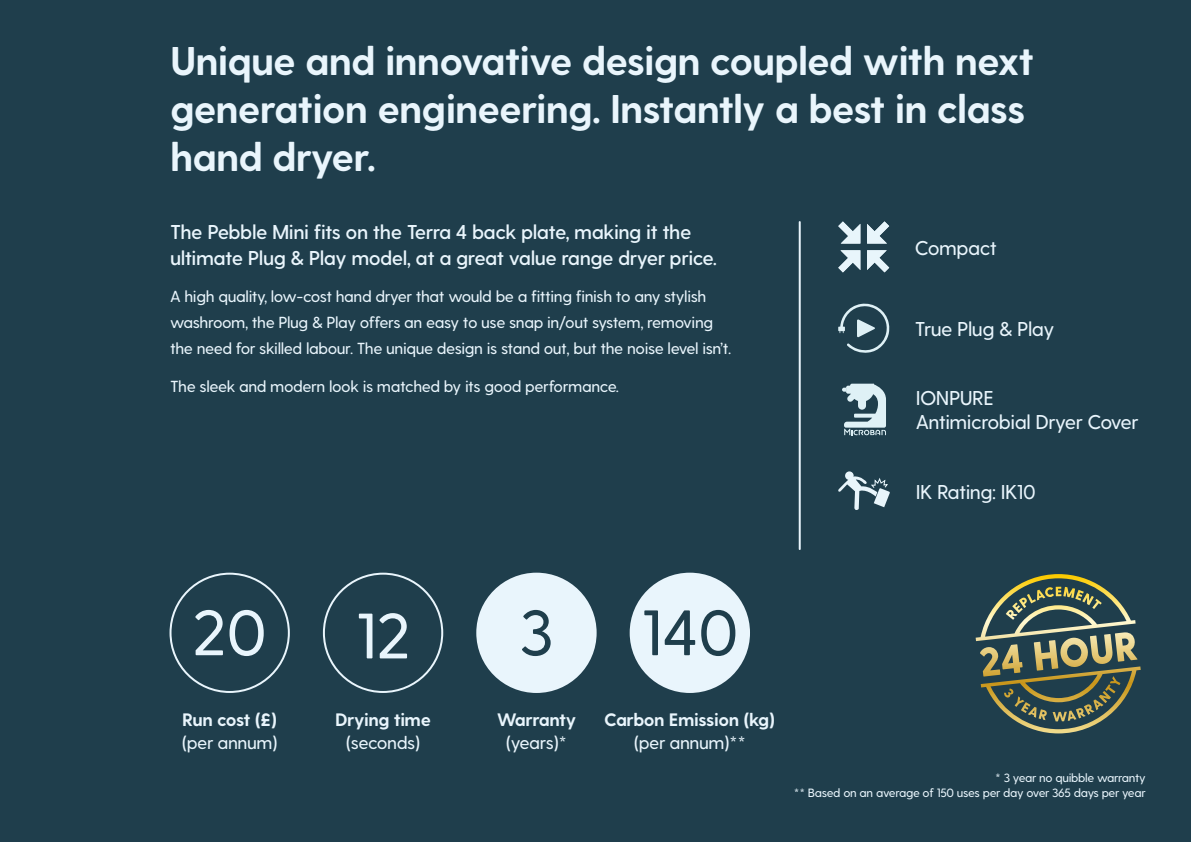
<style>
.page{position:relative;width:1191px;height:842px;background:#1f3e4c}
.page>*{position:absolute;margin:0;border:0;box-sizing:border-box;transform-origin:0 0}
.t1{font:500 64px "Greycliff CF";color:#e9f5fc}
.t2{font:500 64px "Greycliff CF";color:#1f3e4c}
.t3{font:700 40px/48px "Greycliff CF";letter-spacing:-.025em;color:#e9f5fc}
.t4{font:600 20px/26px "Greycliff CF";letter-spacing:-.025em;color:#e9f5fc}
.t5{font:500 20px/24px "Greycliff CF";letter-spacing:-.025em;color:#e9f5fc}
.t6{font:700 18px "Greycliff CF";letter-spacing:-.025em;color:#e9f5fc}
.t7{font:500 18px "Greycliff CF";letter-spacing:-.025em;color:#e9f5fc}
.t8{font:500 16px/26px "Greycliff CF";letter-spacing:-.025em;color:#e9f5fc}
.t9{font:500 12px/14.4px "Greycliff CF";letter-spacing:-.025em;color:#e9f5fc;text-align:right}
</style>
<div class="page">
<hr style="left:798px;top:221px;width:2px;height:329px;background:#e9f5fc">
<div style="left:169px;top:573px;width:121px;height:120px;border:2px solid #e9f5fc;border-radius:50%"></div>
<div style="left:323px;top:573px;width:120px;height:120px;border:2px solid #e9f5fc;border-radius:50%"></div>
<div style="left:477px;top:574px;width:118px;height:118px;background:#e9f5fc;border-radius:50%"></div>
<div style="left:476px;top:573px;width:120px;height:120px;border:2px solid #e9f5fc;border-radius:50%"></div>
<div style="left:630px;top:574px;width:119px;height:118px;background:#e9f5fc;border-radius:50%"></div>
<div style="left:629px;top:573px;width:121px;height:120px;border:2px solid #e9f5fc;border-radius:50%"></div>
<svg style="left:838px;top:304px;width:51px;height:49px"></svg>
<svg style="left:842px;top:384px;width:44px;height:51px"></svg>
<div style="left:845px;top:471px;width:8px;height:9px;background:#e8f5fb;border-radius:50%"></div>
<svg style="left:838px;top:476px;width:51px;height:34px"></svg>
<svg style="left:975px;top:574px;width:160px;height:67px"></svg>
<svg style="left:838px;top:221px;width:51px;height:51px"></svg>
<h2 class="t3" style="left:170px;top:39px;width:865px">Unique and innovative design coupled with next generation engineering. Instantly a best in class hand dryer.</h2>
<p class="t4" style="left:170px;top:220px;width:548px">The Pebble Mini fits on the Terra 4 back plate, making it the ultimate Plug &amp; Play model, at a great value range dryer price.</p>
<p class="t8" style="left:170px;top:284px;width:562px">A high quality, low-cost hand dryer that would be a fitting finish to any stylish washroom, the Plug &amp; Play offers an easy to use snap in/out system, removing the need for skilled labour. The unique design is stand out, but the noise level isn’t.</p>
<p class="t8" style="left:170px;top:373px;width:450px">The sleek and modern look is matched by its good performance.</p>
<p class="t5" style="left:915px;top:236px;width:84px">Compact</p>
<p class="t5" style="left:915px;top:318px;width:141px">True Plug &amp; Play</p>
<p class="t5" style="left:915px;top:387px;width:224px">IONPURE<br>Antimicrobial Dryer Cover</p>
<p class="t5" style="left:915px;top:480px;width:121px">IK Rating: IK10</p>
<h1 class="t1" style="left:192px;top:595px;width:76px">20</h1>
<p class="t6" style="left:182px;top:709px;width:96px">Run cost (£)</p>
<p class="t7" style="left:182px;top:732px;width:97px">(per annum)</p>
<h1 class="t1" style="left:356px;top:598px;width:56px">12</h1>
<p class="t6" style="left:335px;top:709px;width:97px">Drying time</p>
<p class="t7" style="left:346px;top:732px;width:76px">(seconds)</p>
<h1 class="t2" style="left:519px;top:595px;width:36px">3</h1>
<p class="t6" style="left:497px;top:709px;width:81px">Warranty</p>
<p class="t7" style="left:506px;top:732px;width:63px">(years)*</p>
<h1 class="t2" style="left:641px;top:595px;width:99px">140</h1>
<p class="t6" style="left:604px;top:709px;width:172px">Carbon Emission (kg)</p>
<p class="t7" style="left:634px;top:732px;width:114px">(per annum)**</p>
<p class="t9" style="left:794px;top:771px;width:353px">* 3 year no quibble warranty<br>** Based on an average of 150 uses per day over 365 days per year</p>
</div>
